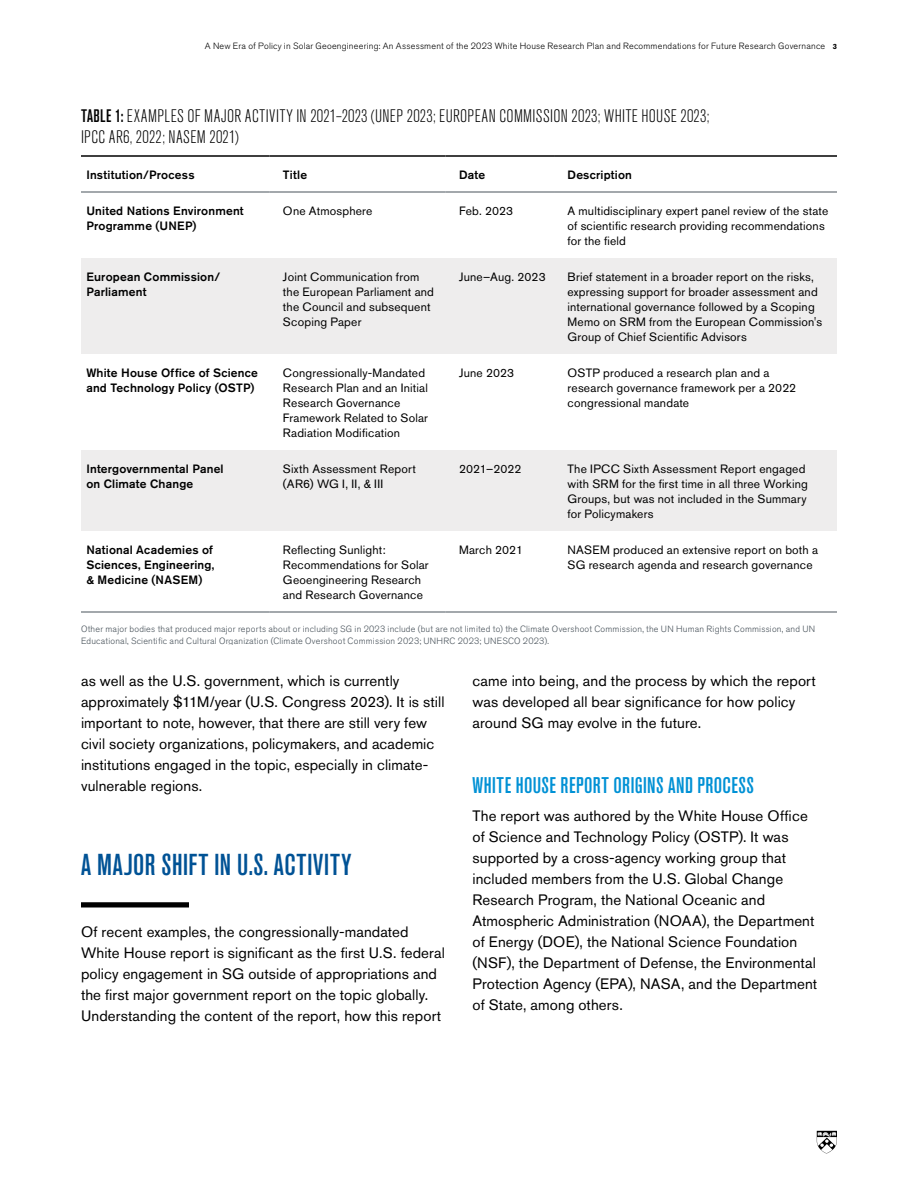
<style>
.page{position:relative;width:918px;height:1188px;background:#fff}
.page>*{position:absolute;margin:0;border:0;box-sizing:border-box;transform-origin:0 0}
.KC__Section_Divider_B__Single_Col__Plain{font:500 condensed 30px "Akzidenz Grotesk Std";letter-spacing:.025em;color:#005295}
.KC__Subhead{font:500 condensed 22.5px "Akzidenz Grotesk Std";letter-spacing:.015em;color:#0091d5}
.KC__Figure_Title{font:300 condensed 18px/21px "Akzidenz Grotesk Std";letter-spacing:.015em;color:#000}
.KC__Body_10_14{font:15px/21px "Akzidenz Grotesk Std";letter-spacing:.005em;color:#000}
.KC__Table_Body{font:12px/15px "Akzidenz Grotesk Std";letter-spacing:.015em;color:#000}
.KC__Table_Body-2{font:500 12px/15px "Akzidenz Grotesk Std";letter-spacing:.015em;color:#000}
.KC__Table_Title{font:500 12px "Akzidenz Grotesk Std";letter-spacing:.015em;color:#000}
.KC__Figure_Reference{font:300 9px/12px "Akzidenz Grotesk Std";letter-spacing:.02em;color:#48525a}
.t1{font:300 9px "Akzidenz Grotesk Std";letter-spacing:.02em;color:#000}
.s1{font-weight:700;font-size:7.5px}
.s2{font-weight:500}
</style>
<div class="page">
<svg style="left:817px;top:1131px;width:20px;height:22px"></svg>
<svg style="left:81px;top:258px;width:756px;height:273px;fill:#eeeded"></svg>
<hr style="left:81px;top:155px;width:188px;height:2px;background:#000">
<hr style="left:269px;top:155px;width:177px;height:2px;background:#000">
<hr style="left:446px;top:155px;width:108px;height:2px;background:#000">
<hr style="left:554px;top:155px;width:283px;height:2px;background:#000">
<hr style="left:81px;top:192px;width:188px;height:1px;background:#48525a">
<hr style="left:269px;top:192px;width:177px;height:1px;background:#48525a">
<hr style="left:446px;top:192px;width:108px;height:1px;background:#48525a">
<hr style="left:554px;top:192px;width:283px;height:1px;background:#48525a">
<hr style="left:81px;top:612px;width:188px;height:1px;background:#48525a">
<hr style="left:269px;top:612px;width:177px;height:1px;background:#48525a">
<hr style="left:446px;top:612px;width:108px;height:1px;background:#48525a">
<hr style="left:554px;top:612px;width:283px;height:1px;background:#48525a">
<div style="left:81px;top:902px;width:108px;height:6px;background:#000"></div>
<p class="t1" style="left:205px;top:41px;width:634px">A New Era of Policy in Solar Geoengineering: An Assessment of the 2023 White House Research Plan and Recommendations for Future Research Governance <span class="s1">3</span></p>
<h2 class="KC__Figure_Title" style="left:81px;top:105px;width:630px"><span class="s2">TABLE 1:</span> EXAMPLES OF MAJOR ACTIVITY IN 2021–2023 (UNEP 2023; EUROPEAN COMMISSION 2023; WHITE HOUSE 2023;<br>IPCC AR6, 2022; NASEM 2021)</h2>
<h1 class="KC__Table_Title" style="left:86px;top:167px;width:110px">Institution/Process</h1>
<h1 class="KC__Table_Title" style="left:283px;top:167px;width:26px">Title</h1>
<h1 class="KC__Table_Title" style="left:459px;top:167px;width:28px">Date</h1>
<h1 class="KC__Table_Title" style="left:568px;top:167px;width:66px">Description</h1>
<p class="KC__Table_Body-2" style="left:86px;top:203px;width:159px">United Nations Environment<br>Programme (UNEP)</p>
<p class="KC__Table_Body" style="left:283px;top:203px;width:91px">One Atmosphere</p>
<p class="KC__Table_Body" style="left:459px;top:203px;width:56px">Feb. 2023</p>
<p class="KC__Table_Body" style="left:568px;top:203px;width:262px">A multidisciplinary expert panel review of the state of scientific research providing recommendations for the field</p>
<p class="KC__Table_Body-2" style="left:86px;top:269px;width:135px">European Commission/<br>Parliament</p>
<p class="KC__Table_Body" style="left:283px;top:269px;width:153px">Joint Communication from the European Parliament and the Council and subsequent<br>Scoping Paper</p>
<p class="KC__Table_Body" style="left:459px;top:269px;width:88px">June–Aug. 2023</p>
<p class="KC__Table_Body" style="left:568px;top:269px;width:256px">Brief statement in a broader report on the risks, expressing support for broader assessment and international governance followed by a Scoping Memo on SRM from the European Commission's Group of Chief Scientific Advisors</p>
<p class="KC__Table_Body-2" style="left:86px;top:365px;width:173px">White House Office of Science and Technology Policy (OSTP)</p>
<p class="KC__Table_Body" style="left:283px;top:365px;width:147px">Congressionally-Mandated<br>Research Plan and an Initial<br>Research Governance<br>Framework Related to Solar<br>Radiation Modification</p>
<p class="KC__Table_Body" style="left:459px;top:365px;width:57px">June 2023</p>
<p class="KC__Table_Body" style="left:568px;top:365px;width:230px">OSTP produced a research plan and a research governance framework per a 2022 congressional mandate</p>
<p class="KC__Table_Body-2" style="left:86px;top:461px;width:139px">Intergovernmental Panel on Climate Change</p>
<p class="KC__Table_Body" style="left:283px;top:461px;width:134px">Sixth Assessment Report (AR6) WG I, II, &amp; III</p>
<p class="KC__Table_Body" style="left:459px;top:461px;width:64px">2021–2022</p>
<p class="KC__Table_Body" style="left:568px;top:461px;width:242px">The IPCC Sixth Assessment Report engaged with SRM for the first time in all three Working Groups, but was not included in the Summary for Policymakers</p>
<p class="KC__Table_Body-2" style="left:86px;top:542px;width:130px;text-align:justify">National Academies of Sciences, Engineering, &amp; Medicine (NASEM)</p>
<p class="KC__Table_Body" style="left:283px;top:542px;width:147px">Reflecting Sunlight:<br>Recommendations for Solar<br>Geoengineering Research and Research Governance</p>
<p class="KC__Table_Body" style="left:459px;top:542px;width:66px">March 2021</p>
<p class="KC__Table_Body" style="left:568px;top:542px;width:252px">NASEM produced an extensive report on both a<br>SG research agenda and research governance</p>
<p class="KC__Figure_Reference" style="left:81px;top:623px;width:736px">Other major bodies that produced major reports about or including SG in 2023 include (but are not limited to) the Climate Overshoot Commission, the UN Human Rights Commission, and UN<br>Educational, Scientific and Cultural Organization (Climate Overshoot Commission 2023; UNHRC 2023; UNESCO 2023).</p>
<p class="KC__Body_10_14" style="left:81px;top:670px;width:365px">as well as the U.S. government, which is currently approximately $11M/year (U.S. Congress 2023). It is still important to note, however, that there are still very few civil society organizations, policymakers, and academic institutions engaged in the topic, especially in climate&shy;vulnerable regions.</p>
<p class="KC__Body_10_14" style="left:472px;top:670px;width:345px">came into being, and the process by which the report was developed all bear significance for how policy around SG may evolve in the future.</p>
<h2 class="KC__Subhead" style="left:472px;top:772px;width:283px">WHITE HOUSE REPORT ORIGINS AND PROCESS</h2>
<p class="KC__Body_10_14" style="left:472px;top:805px;width:346px">The report was authored by the White House Office of Science and Technology Policy (OSTP). It was supported by a cross-agency working group that included members from the U.S. Global Change Research Program, the National Oceanic and Atmospheric Administration (NOAA), the Department of Energy (DOE), the National Science Foundation (NSF), the Department of Defense, the Environmental Protection Agency (EPA), NASA, and the Department of State, among others.</p>
<h1 class="KC__Section_Divider_B__Single_Col__Plain" style="left:81px;top:848px;width:272px">A MAJOR SHIFT IN U.S. ACTIVITY</h1>
<p class="KC__Body_10_14" style="left:81px;top:921px;width:365px">Of recent examples, the congressionally-mandated White House report is significant as the first U.S. federal policy engagement in SG outside of appropriations and the first major government report on the topic globally.<br>Understanding the content of the report, how this report</p>
</div>
